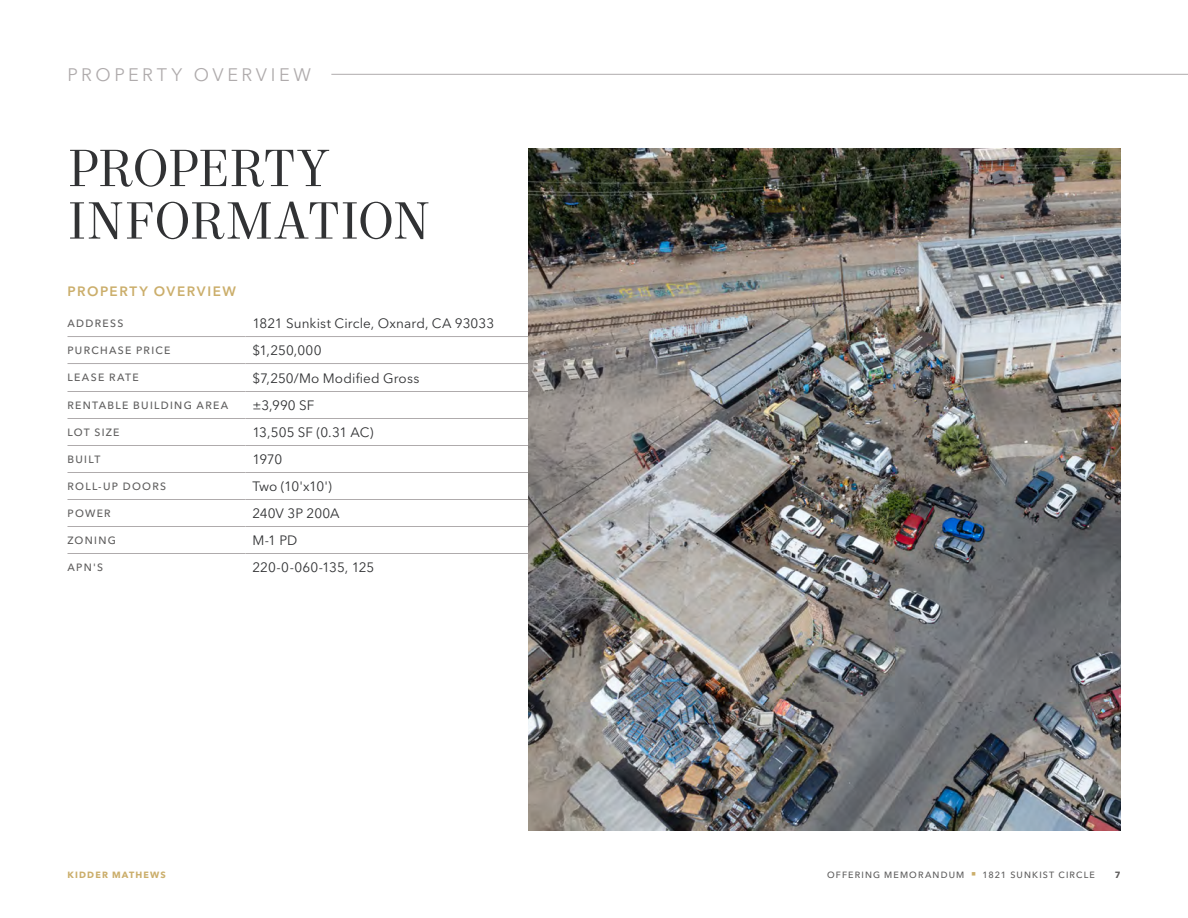
<style>
.page{position:relative;width:1188px;height:918px;background:#fff}
.page>*{position:absolute;margin:0;border:0;box-sizing:border-box;transform-origin:0 0}
.Headline_-_Level_1_-_Charcoal_2023{font:52.5px/52.5px "Mort Modern 08";letter-spacing:-.015em;color:#313234}
.Section_Identifier_-_Sterling_2023{font:18px "Avenir Next LT Pro";letter-spacing:.2em;color:#afabac}
.Table_Input_-_Charcoal_2023{font:13.5px "Avenir Next LT Pro";letter-spacing:.005em;color:#313234}
.Subhead_-_Level_1_-_Gold_2023{font:600 13.5px "Avenir Next LT Pro";letter-spacing:.115em;color:#cbae6b}
.Table_Column_1_All_Caps_-_Ash_2023{font:500 10.5px "Avenir Next LT Pro";letter-spacing:.125em;color:#5e5d5d}
.t1{font:500 9px "Avenir Next LT Pro";letter-spacing:.13em;color:#5e5d5d}
.t2{font:700 9px "Avenir Next LT Pro";letter-spacing:.13em;color:#cbae6b}
.t3{font:700 9px "Avenir Next LT Pro";color:#5e5d5d}
.s1{color:#cbae6b}
</style>
<div class="page">
<hr style="left:68px;top:336px;width:178px;height:1px;background:#afabac">
<hr style="left:68px;top:363px;width:178px;height:1px;background:#afabac">
<hr style="left:68px;top:391px;width:178px;height:1px;background:#afabac">
<hr style="left:68px;top:418px;width:178px;height:1px;background:#afabac">
<hr style="left:68px;top:445px;width:178px;height:1px;background:#afabac">
<hr style="left:68px;top:472px;width:178px;height:1px;background:#afabac">
<hr style="left:68px;top:499px;width:178px;height:1px;background:#afabac">
<hr style="left:68px;top:526px;width:178px;height:1px;background:#afabac">
<hr style="left:68px;top:553px;width:178px;height:1px;background:#afabac">
<hr style="left:246px;top:336px;width:282px;height:1px;background:#afabac">
<hr style="left:246px;top:363px;width:282px;height:1px;background:#afabac">
<hr style="left:246px;top:391px;width:282px;height:1px;background:#afabac">
<hr style="left:246px;top:418px;width:282px;height:1px;background:#afabac">
<hr style="left:246px;top:445px;width:282px;height:1px;background:#afabac">
<hr style="left:246px;top:472px;width:282px;height:1px;background:#afabac">
<hr style="left:246px;top:499px;width:282px;height:1px;background:#afabac">
<hr style="left:246px;top:526px;width:282px;height:1px;background:#afabac">
<hr style="left:246px;top:553px;width:282px;height:1px;background:#afabac">
<img style="left:528px;top:149px;width:592px;height:681px">
<hr style="left:331px;top:74px;width:857px;height:1px;background:#afabac">
<p class="Section_Identifier_-_Sterling_2023" style="left:68px;top:64px;width:245px">PROPERTY OVERVIEW</p>
<p class="Headline_-_Level_1_-_Charcoal_2023" style="left:68px;top:145px;width:364px">PROPERTY<br>INFORMATION</p>
<p class="Subhead_-_Level_1_-_Gold_2023" style="left:68px;top:283px;width:170px">PROPERTY OVERVIEW</p>
<p class="Table_Column_1_All_Caps_-_Ash_2023" style="left:68px;top:317px;width:57px">ADDRESS</p>
<p class="Table_Input_-_Charcoal_2023" style="left:252px;top:315px;width:243px">1821 Sunkist Circle, Oxnard, CA 93033</p>
<p class="Table_Column_1_All_Caps_-_Ash_2023" style="left:68px;top:344px;width:105px">PURCHASE PRICE</p>
<p class="Table_Input_-_Charcoal_2023" style="left:252px;top:342px;width:71px">$1,250,000</p>
<p class="Table_Column_1_All_Caps_-_Ash_2023" style="left:68px;top:372px;width:73px">LEASE RATE</p>
<p class="Table_Input_-_Charcoal_2023" style="left:252px;top:370px;width:169px">$7,250/Mo Modified Gross</p>
<p class="Table_Column_1_All_Caps_-_Ash_2023" style="left:68px;top:399px;width:162px">RENTABLE BUILDING AREA</p>
<p class="Table_Input_-_Charcoal_2023" style="left:252px;top:397px;width:64px">±3,990 SF</p>
<p class="Table_Column_1_All_Caps_-_Ash_2023" style="left:68px;top:426px;width:54px">LOT SIZE</p>
<p class="Table_Input_-_Charcoal_2023" style="left:252px;top:424px;width:123px">13,505 SF (0.31 AC)</p>
<p class="Table_Column_1_All_Caps_-_Ash_2023" style="left:68px;top:453px;width:34px">BUILT</p>
<p class="Table_Input_-_Charcoal_2023" style="left:252px;top:451px;width:31px">1970</p>
<p class="Table_Column_1_All_Caps_-_Ash_2023" style="left:68px;top:480px;width:100px">ROLL-UP DOORS</p>
<p class="Table_Input_-_Charcoal_2023" style="left:252px;top:478px;width:81px">Two (10'x10')</p>
<p class="Table_Column_1_All_Caps_-_Ash_2023" style="left:68px;top:507px;width:45px">POWER</p>
<p class="Table_Input_-_Charcoal_2023" style="left:252px;top:505px;width:89px">240V 3P 200A</p>
<p class="Table_Column_1_All_Caps_-_Ash_2023" style="left:68px;top:534px;width:50px">ZONING</p>
<p class="Table_Input_-_Charcoal_2023" style="left:252px;top:532px;width:47px">M-1 PD</p>
<p class="Table_Column_1_All_Caps_-_Ash_2023" style="left:68px;top:561px;width:37px">APN'S</p>
<p class="Table_Input_-_Charcoal_2023" style="left:252px;top:559px;width:124px">220-0-060-135, 125</p>
<p class="t2" style="left:68px;top:869px;width:100px">KIDDER MATHEWS</p>
<p class="t1" style="left:827px;top:869px;width:269px">OFFERING MEMORANDUM <span class="s1">■</span> 1821 SUNKIST CIRCLE</p>
<p class="t3" style="left:1115px;top:869px;width:7px">7</p>
</div>
